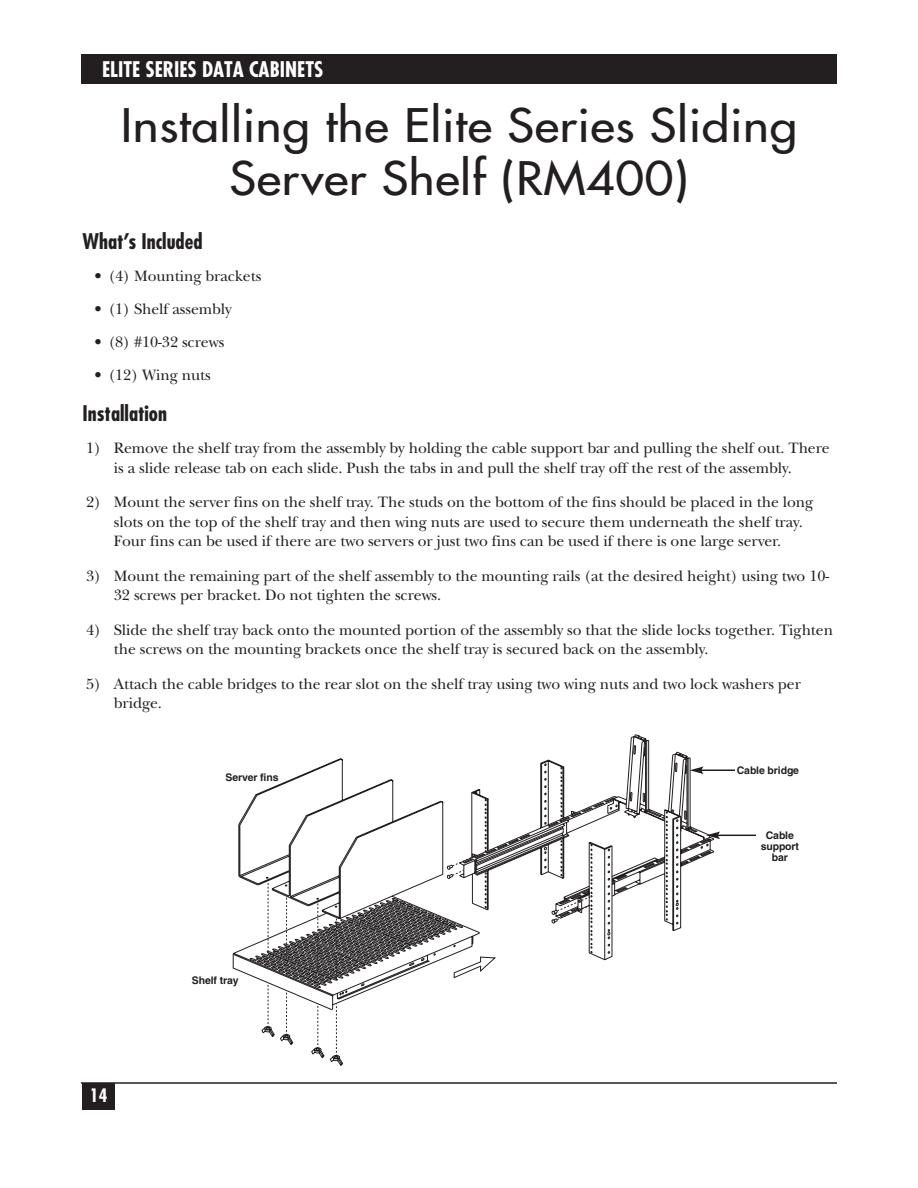
<style>
.page{position:relative;width:918px;height:1188px;background:#fff}
.page>*{position:absolute;margin:0;border:0;box-sizing:border-box;transform-origin:0 0}
.t1{font:45px/52.5px "Futura";letter-spacing:.01em;color:#231f20;text-align:center;scale:1.1 1}
.t2{font:700 condensed 21px "Futura";color:#231f20}
.t3{font:700 condensed 21px "Futura";color:#fff}
.t4{font:700 condensed 18px "Futura";color:#fff}
.t5{font:15.6px/19.5px "New Baskerville";letter-spacing:-.005em;color:#231f20}
.t6{font:700 10.5px/11.2px "Helvetica";letter-spacing:-.01em;color:#231f20;text-align:center}
</style>
<div class="page">
<div style="left:81px;top:54px;width:756px;height:30px;background:#231f20"></div>
<hr style="left:81px;top:1082px;width:756px;height:2px;background:#231f20">
<div style="left:82px;top:1083px;width:33px;height:27px;background:#231f20"></div>
<hr style="left:701px;top:770px;width:34px;height:1px;background:#231f20">
<hr style="left:717px;top:835px;width:39px;height:1px;background:#231f20">
<svg style="left:232px;top:734px;width:488px;height:332px"></svg>
<h2 class="t3" style="left:102px;top:60px;width:223px">ELITE SERIES DATA CABINETS</h2>
<h1 class="t1" style="left:121px;top:103px;width:616px">Installing the Elite Series Sliding<br>Server Shelf (RM400)</h1>
<h2 class="t2" style="left:82px;top:232px;width:121px">What’s Included</h2>
<p class="t5" style="left:94px;top:268px;width:168px">• (4) Mounting brackets</p>
<p class="t5" style="left:94px;top:301px;width:139px">• (1) Shelf assembly</p>
<p class="t5" style="left:94px;top:334px;width:131px">• (8) #10-32 screws</p>
<p class="t5" style="left:94px;top:367px;width:118px">• (12) Wing nuts</p>
<h2 class="t2" style="left:82px;top:404px;width:86px">Installation</h2>
<p class="t5" style="left:114px;top:440px;width:717px;text-indent:-28px">1) Remove the shelf tray from the assembly by holding the cable support bar and pulling the shelf out. There is a slide release tab on each slide. Push the tabs in and pull the shelf tray off the rest of the assembly.</p>
<p class="t5" style="left:114px;top:494px;width:701px;text-indent:-28px">2) Mount the server fins on the shelf tray. The studs on the bottom of the fins should be placed in the long slots on the top of the shelf tray and then wing nuts are used to secure them underneath the shelf tray.<br>Four fins can be used if there are two servers or just two fins can be used if there is one large server.</p>
<p class="t5" style="left:114px;top:568px;width:717px;text-indent:-28px">3) Mount the remaining part of the shelf assembly to the mounting rails (at the desired height) using two 10-<br>32 screws per bracket. Do not tighten the screws.</p>
<p class="t5" style="left:114px;top:622px;width:721px;text-indent:-28px">4) Slide the shelf tray back onto the mounted portion of the assembly so that the slide locks together. Tighten the screws on the mounting brackets once the shelf tray is secured back on the assembly.</p>
<p class="t5" style="left:114px;top:676px;width:689px;text-indent:-28px">5) Attach the cable bridges to the rear slot on the shelf tray using two wing nuts and two lock washers per bridge.</p>
<p class="t4" style="left:90px;top:1087px;width:19px">14</p>
<p class="t6" style="left:225px;top:773px;width:55px">Server fins</p>
<p class="t6" style="left:192px;top:976px;width:48px">Shelf tray</p>
<p class="t6" style="left:737px;top:766px;width:64px">Cable bridge</p>
<p class="t6" style="left:761px;top:830px;width:40px">Cable support bar</p>
</div>
